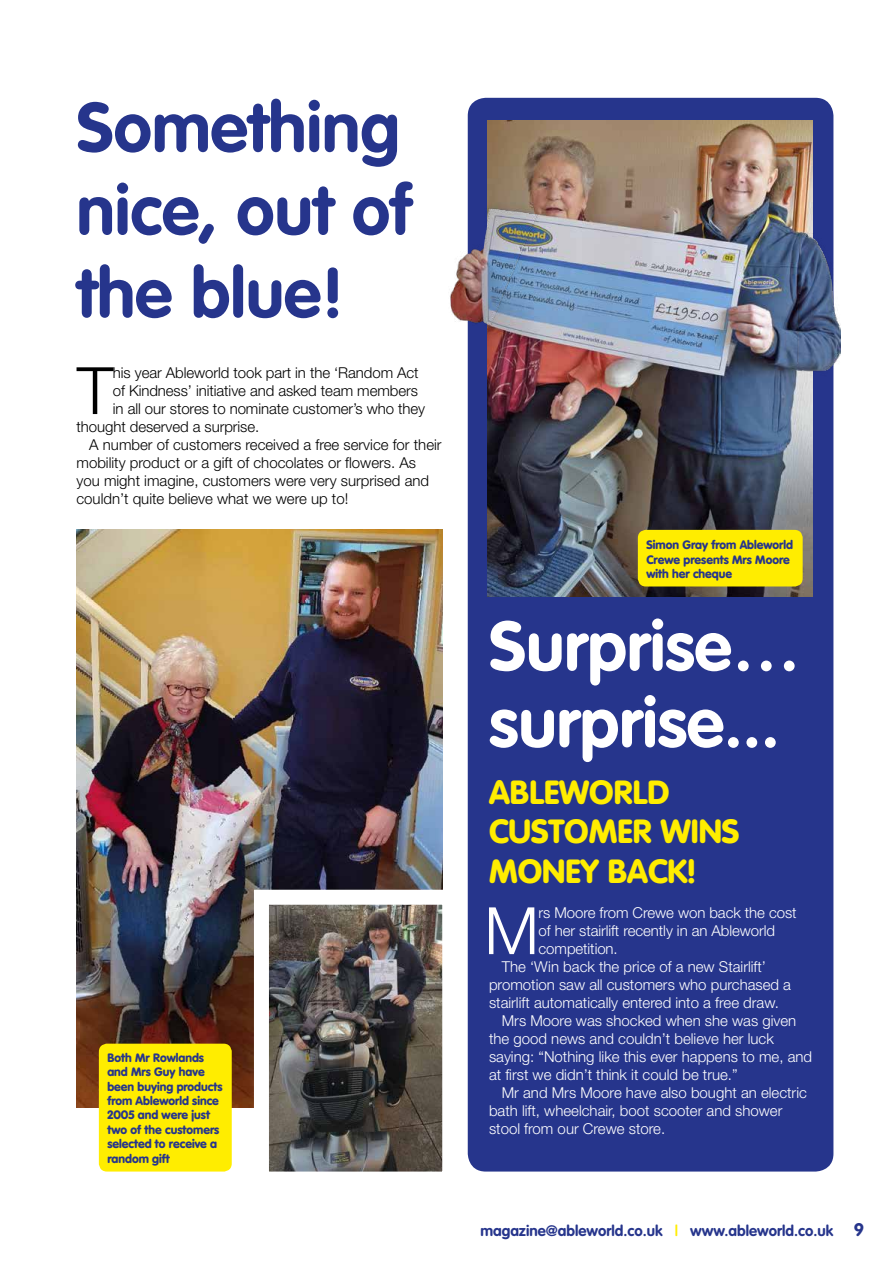
<style>
.page{position:relative;width:893px;height:1263px;background:#fff}
.page>*{position:absolute;margin:0;border:0;box-sizing:border-box;transform-origin:0 0}
.t1{font:700 69px/82.8px "VAG Rounded";color:#26358c}
.t2{font:700 69px/76.5px "VAG Rounded";color:#fff}
.t3{font:300 65.4px "Helvetica Neue LT";color:#000}
.t4{font:300 65.4px "Helvetica Neue LT";color:#fff}
.t5{font:900 33px/39.6px "VAG Rounded";color:#ffed00}
.t6{font:300 15px "Helvetica Neue LT";color:#fff}
.t7{font:300 15px "Helvetica Neue LT";color:#000}
.t8{font:700 15px "VAG Rounded";color:#26358c}
.t9{font:900 12px/14.4px "VAG Rounded";color:#26358c}
.s1{color:#ffed00}
.s2{font-size:18px}
</style>
<div class="page">
<div style="left:468px;top:98px;width:365px;height:1073px;background:#26358c;border-radius:18px"></div>
<img style="left:488px;top:325px;width:353px;height:271px">
<img style="left:450px;top:120px;width:389px;height:205px">
<div style="left:638px;top:530px;width:165px;height:56px;background:#ffed00;border-radius:8px"></div>
<img style="left:77px;top:530px;width:365px;height:577px">
<div style="left:99px;top:1044px;width:133px;height:127px;background:#ffed00;border-radius:8px"></div>
<img style="left:246px;top:882px;width:197px;height:290px">
<h1 class="t1" style="left:77px;top:85px;width:336px">Something nice, out of the blue!</h1>
<h2 class="t3" style="left:77px;top:351px;width:38px">T</h2>
<p class="t7" style="left:113px;top:363px;width:307px">his year Ableworld took part in the ‘Random Act</p>
<p class="t7" style="left:113px;top:381px;width:306px">of Kindness’ initiative and asked team members</p>
<p class="t7" style="left:113px;top:399px;width:314px">in all our stores to nominate customer’s who they</p>
<p class="t7" style="left:77px;top:417px;width:184px">thought deserved a surprise.</p>
<p class="t7" style="left:89px;top:435px;width:354px">A number of customers received a free service for their</p>
<p class="t7" style="left:77px;top:453px;width:341px">mobility product or a gift of chocolates or flowers. As</p>
<p class="t7" style="left:77px;top:471px;width:354px">you might imagine, customers were very surprised and</p>
<p class="t7" style="left:77px;top:489px;width:273px">couldn’t quite believe what we were up to!</p>
<p class="t9" style="left:107px;top:1050px;width:117px">Both Mr Rowlands and Mrs Guy have been buying products from Ableworld since<br>2005 and were just two of the customers selected to receive a random gift</p>
<p class="t9" style="left:646px;top:538px;width:148px">Simon Gray from Ableworld<br>Crewe presents Mrs Moore with her cheque</p>
<h1 class="t2" style="left:489px;top:607px;width:313px">Surprise… surprise...</h1>
<h3 class="t5" style="left:489px;top:772px;width:252px">ABLEWORLD<br>CUSTOMER WINS<br>MONEY BACK!</h3>
<h2 class="t4" style="left:484px;top:891px;width:56px">M</h2>
<p class="t6" style="left:539px;top:903px;width:259px">rs Moore from Crewe won back the cost</p>
<p class="t6" style="left:539px;top:921px;width:238px">of her stairlift recently in an Ableworld</p>
<p class="t6" style="left:539px;top:939px;width:81px">competition.</p>
<p class="t6" style="left:502px;top:957px;width:266px">The ‘Win back the price of a new Stairlift’</p>
<p class="t6" style="left:489px;top:975px;width:304px">promotion saw all customers who purchased a</p>
<p class="t6" style="left:489px;top:993px;width:291px">stairlift automatically entered into a free draw.</p>
<p class="t6" style="left:502px;top:1011px;width:296px">Mrs Moore was shocked when she was given</p>
<p class="t6" style="left:489px;top:1029px;width:286px">the good news and couldn’t believe her luck</p>
<p class="t6" style="left:489px;top:1047px;width:325px">saying: “Nothing like this ever happens to me, and</p>
<p class="t6" style="left:489px;top:1065px;width:250px">at first we didn’t think it could be true.”</p>
<p class="t6" style="left:502px;top:1083px;width:307px">Mr and Mrs Moore have also bought an electric</p>
<p class="t6" style="left:489px;top:1101px;width:295px">bath lift, wheelchair, boot scooter and shower</p>
<p class="t6" style="left:489px;top:1119px;width:178px">stool from our Crewe store.</p>
<p class="t8" style="left:480px;top:1222px;width:385px">magazine@ableworld.co.uk <span class="s1">|</span> www.ableworld.co.uk <span class="s2">9</span></p>
</div>
